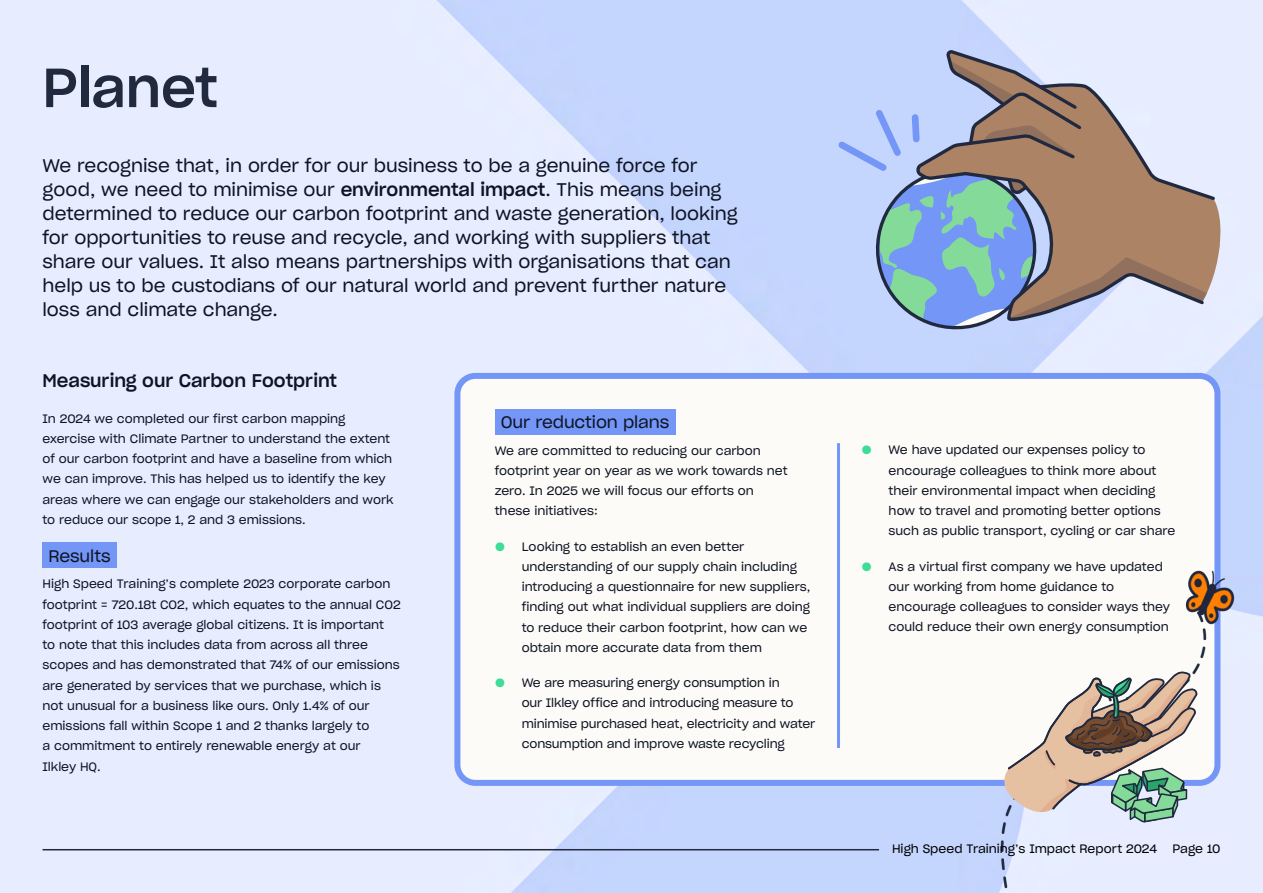
<style>
.page{position:relative;width:1263px;height:893px;background:#fff}
.page>*{position:absolute;margin:0;border:0;box-sizing:border-box;transform-origin:0 0}
.t1{font:54px "Sharp Grotesk Medium 20";color:#20293e}
.t2{font:18px/24px "Sharp Grotesk Book 20";color:#0f1423}
.t3{font:18px "Sharp Grotesk Medium 20";color:#0f1423}
.t4{font:16.5px "Sharp Grotesk Book 20";letter-spacing:-.005em;color:#0f1423}
.t5{font:12px/20.2px "Sharp Grotesk Book 20";color:#0f1423}
.t6{font:12px "Sharp Grotesk Book 20";color:#000}
.s1{font-family:"Sharp Grotesk Medium 20"}
.s2{color:#3ddc97}
</style>
<div class="page">
<svg style="left:838px;top:50px;width:382px;height:279px;background:#adb0bc"></svg>
<div style="left:43px;top:543px;width:74px;height:25px;background:#7396f7"></div>
<div style="left:457px;top:376px;width:760px;height:407px;background:#fcfbf8;border-radius:18px"></div>
<div style="left:454px;top:373px;width:766px;height:413px;border:6px solid #7396f7;border-radius:18px"></div>
<div style="left:495px;top:409px;width:180px;height:25px;background:#7396f7"></div>
<img style="left:1000px;top:570px;width:235px;height:323px">
<svg style="left:1004px;top:671px;width:193px;height:151px"></svg>
<hr style="left:43px;top:849px;width:836px;height:1px;background:#21293d">
<hr style="left:837px;top:443px;width:3px;height:305px;background:#7396f7">
<h1 class="t1" style="left:43px;top:42px;width:177px">Planet</h1>
<p class="t2" style="left:43px;top:153px;width:697px">We recognise that, in order for our business to be a genuine force for good, we need to minimise our <span class="s1">environmental impact</span>. This means being determined to reduce our carbon footprint and waste generation, looking for opportunities to reuse and recycle, and working with suppliers that share our values. It also means partnerships with organisations that can help us to be custodians of our natural world and prevent further nature loss and climate change.</p>
<h2 class="t3" style="left:43px;top:366px;width:296px">Measuring our Carbon Footprint</h2>
<p class="t5" style="left:43px;top:408px;width:353px">In 2024 we completed our first carbon mapping exercise with Climate Partner to understand the extent of our carbon footprint and have a baseline from which we can improve. This has helped us to identify the key areas where we can engage our stakeholders and work to reduce our scope 1, 2 and 3 emissions.</p>
<h3 class="t4" style="left:49px;top:543px;width:64px">Results</h3>
<p class="t5" style="left:43px;top:573px;width:360px">High Speed Training’s complete 2023 corporate carbon footprint = 720.18t CO2, which equates to the annual CO2 footprint of 103 average global citizens. It is important<br>to note that this includes data from across all three scopes and has demonstrated that 74% of our emissions are generated by services that we purchase, which is not unusual for a business like ours. Only 1.4% of our emissions fall within Scope 1 and 2 thanks largely to<br>a commitment to entirely renewable energy at our<br>Ilkley HQ.</p>
<h3 class="t4" style="left:501px;top:409px;width:170px">Our reduction plans</h3>
<p class="t5" style="left:495px;top:440px;width:294px">We are committed to reducing our carbon footprint year on year as we work towards net zero. In 2025 we will focus our efforts on these initiatives:</p>
<p class="t5" style="left:522px;top:536px;width:290px;text-indent:-27px"><span class="s2">●</span> Looking to establish an even better understanding of our supply chain including introducing a questionnaire for new suppliers, finding out what individual suppliers are doing to reduce their carbon footprint, how can we obtain more accurate data from them</p>
<p class="t5" style="left:522px;top:672px;width:295px;text-indent:-27px"><span class="s2">●</span> We are measuring energy consumption in<br>our Ilkley office and introducing measure to minimise purchased heat, electricity and water consumption and improve waste recycling</p>
<p class="t5" style="left:889px;top:439px;width:288px;text-indent:-27px"><span class="s2">●</span> We have updated our expenses policy to encourage colleagues to think more about their environmental impact when deciding how to travel and promoting better options such as public transport, cycling or car share</p>
<p class="t5" style="left:889px;top:556px;width:283px;text-indent:-27px"><span class="s2">●</span> As a virtual first company we have updated our working from home guidance to encourage colleagues to consider ways they could reduce their own energy consumption</p>
<p class="t6" style="left:892px;top:839px;width:267px">High Speed Training’s Impact Report 2024</p>
<p class="t6" style="left:1172px;top:839px;width:50px">Page 10</p>
</div>
